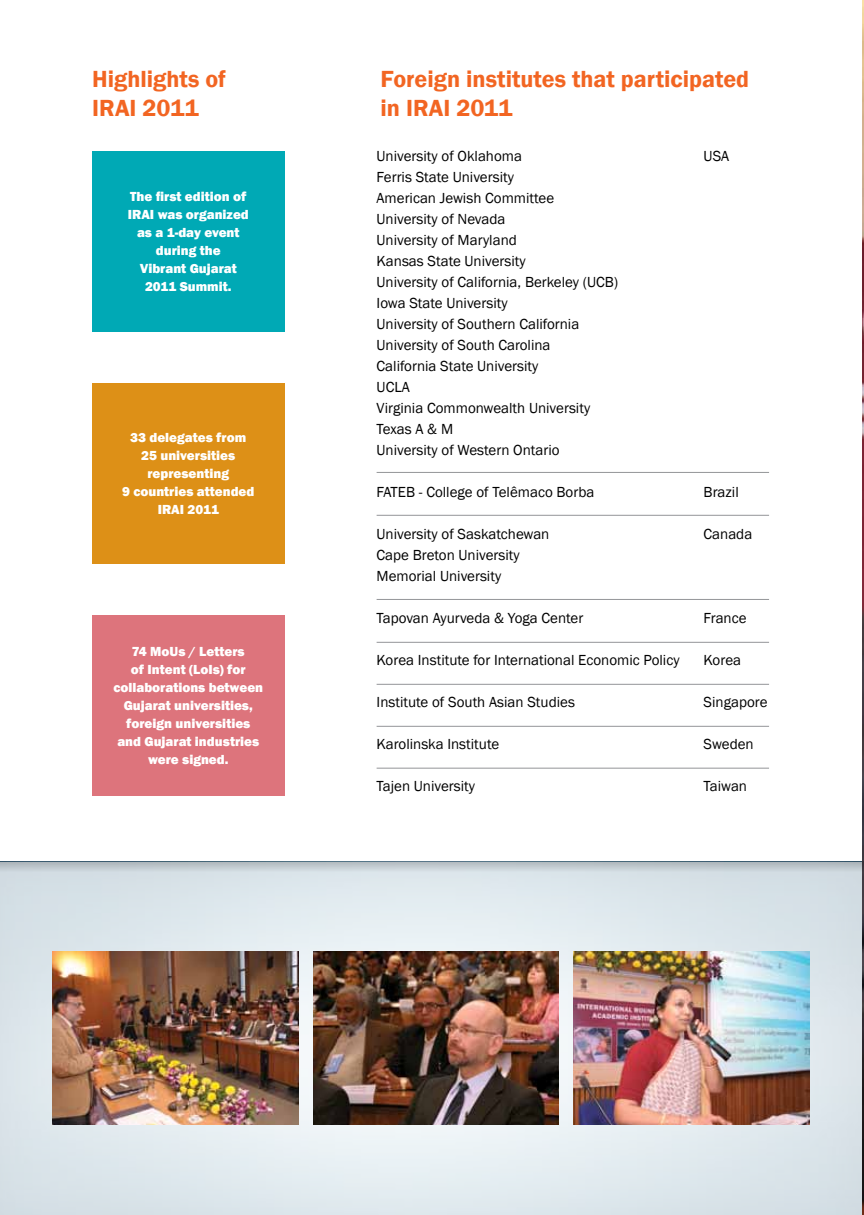
<style>
.page{position:relative;width:864px;height:1215px;background:#fff}
.page>*{position:absolute;margin:0;border:0;box-sizing:border-box;transform-origin:0 0}
.t1{font:600 24px/28.8px "Franklin Gothic";color:#f26522}
.t2{font:15px/21px "Franklin Gothic";color:#000}
.t3{font:800 13.5px/18px "Franklin Gothic";color:#fff;text-align:center}
</style>
<div class="page">
<svg style="left:0;top:895px;width:862px;height:320px;background:#dee7ec"></svg>
<img style="left:862px;top:0;width:2px;height:1215px">
<div style="left:92px;top:383px;width:193px;height:181px;background:#dd9017"></div>
<div style="left:92px;top:151px;width:193px;height:181px;background:#00a9b5"></div>
<div style="left:92px;top:615px;width:193px;height:181px;background:#dd747c"></div>
<hr style="left:377px;top:472px;width:392px;height:1px;background:#939598">
<hr style="left:377px;top:515px;width:392px;height:1px;background:#939598">
<hr style="left:377px;top:599px;width:392px;height:1px;background:#939598">
<hr style="left:377px;top:642px;width:392px;height:1px;background:#939598">
<hr style="left:377px;top:684px;width:392px;height:1px;background:#939598">
<hr style="left:377px;top:726px;width:392px;height:1px;background:#939598">
<hr style="left:377px;top:768px;width:392px;height:1px;background:#939598">
<img style="left:313px;top:952px;width:246px;height:173px">
<img style="left:574px;top:952px;width:236px;height:172px">
<img style="left:53px;top:952px;width:245px;height:173px">
<svg style="left:0;top:862px;width:864px;height:33px;background:#d1dbe0"></svg>
<p class="t1" style="left:92px;top:65px;width:135px">Highlights of<br>IRAI 2011</p>
<p class="t3" style="left:128px;top:188px;width:123px">The first edition of<br>IRAI was organized as a 1-day event during the<br>Vibrant Gujarat<br>2011 Summit.</p>
<p class="t3" style="left:122px;top:428px;width:134px">33 delegates from<br>25 universities representing<br>9 countries attended<br>IRAI 2011</p>
<p class="t3" style="left:113px;top:642px;width:151px">74 MoUs / Letters<br>of Intent (LoIs) for collaborations between<br>Gujarat universities, foreign universities and Gujarat industries were signed.</p>
<p class="t1" style="left:381px;top:65px;width:370px">Foreign institutes that participated in IRAI 2011</p>
<p class="t2" style="left:377px;top:146px;width:147px">University of Oklahoma</p>
<p class="t2" style="left:704px;top:146px;width:27px">USA</p>
<p class="t2" style="left:377px;top:167px;width:243px">Ferris State University<br>American Jewish Committee<br>University of Nevada<br>University of Maryland<br>Kansas State University<br>University of California, Berkeley (UCB)<br>Iowa State University<br>University of Southern California<br>University of South Carolina<br>California State University<br>UCLA<br>Virginia Commonwealth University<br>Texas A &amp; M<br>University of Western Ontario</p>
<p class="t2" style="left:377px;top:482px;width:219px">FATEB - College of Telêmaco Borba</p>
<p class="t2" style="left:704px;top:482px;width:37px">Brazil</p>
<p class="t2" style="left:377px;top:524px;width:174px">University of Saskatchewan</p>
<p class="t2" style="left:704px;top:524px;width:50px">Canada</p>
<p class="t2" style="left:377px;top:545px;width:145px">Cape Breton University<br>Memorial University</p>
<p class="t2" style="left:377px;top:608px;width:208px">Tapovan Ayurveda &amp; Yoga Center</p>
<p class="t2" style="left:704px;top:608px;width:44px">France</p>
<p class="t2" style="left:377px;top:650px;width:304px">Korea Institute for International Economic Policy</p>
<p class="t2" style="left:704px;top:650px;width:39px">Korea</p>
<p class="t2" style="left:377px;top:692px;width:200px">Institute of South Asian Studies</p>
<p class="t2" style="left:704px;top:692px;width:65px">Singapore</p>
<p class="t2" style="left:377px;top:734px;width:124px">Karolinska Institute</p>
<p class="t2" style="left:704px;top:734px;width:52px">Sweden</p>
<p class="t2" style="left:377px;top:776px;width:100px">Tajen University</p>
<p class="t2" style="left:704px;top:776px;width:45px">Taiwan</p>
</div>
